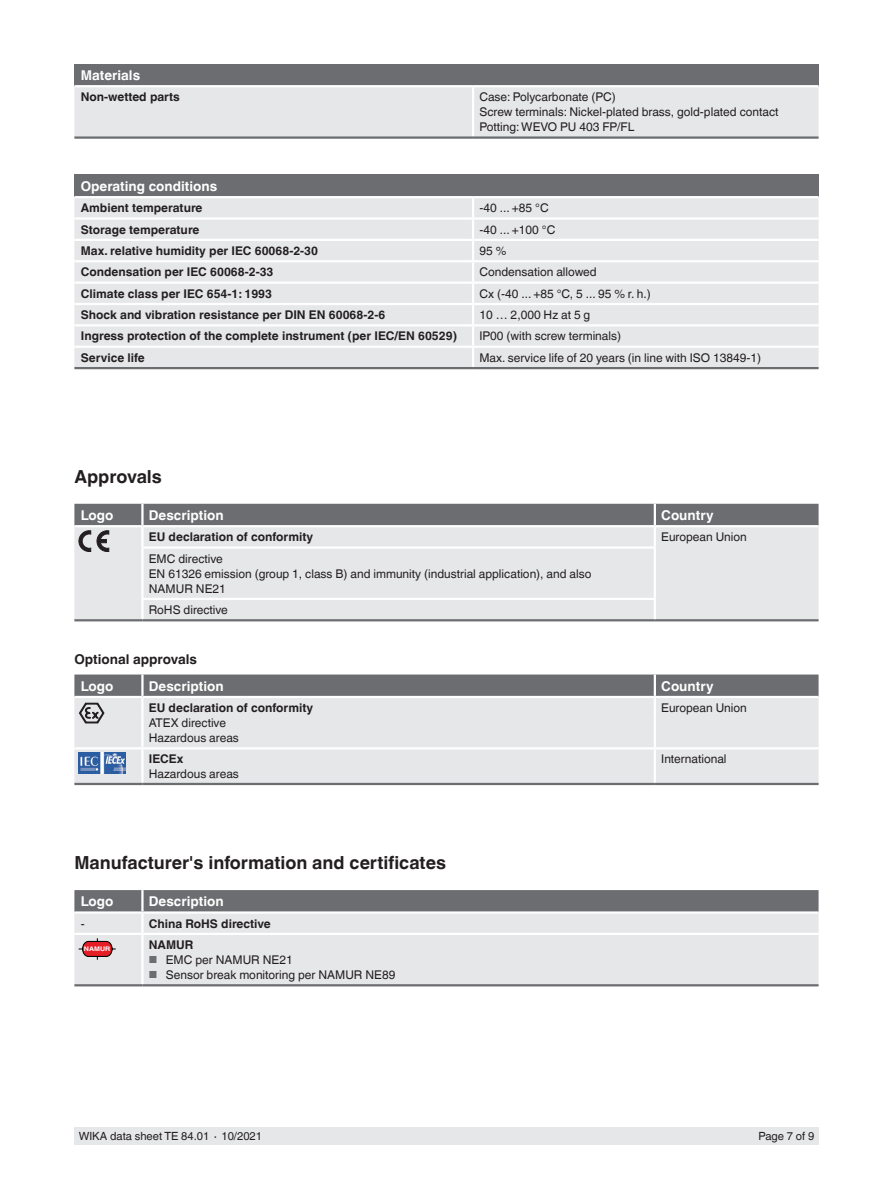
<style>
.page{position:relative;width:893px;height:1188px;background:#fff}
.page>*{position:absolute;margin:0;border:0;box-sizing:border-box;transform-origin:0 0}
.t1{font:700 18px "Helvetica World";color:#231f20}
.t2{font:700 13.5px "Helvetica World";color:#fff}
.t3{font:700 13.5px "Helvetica World";color:#231f20}
.t4{font:12px/15px "Helvetica World";color:#231f20}
.t5{font:700 12px/21.3px "Helvetica World";color:#231f20}
.t6{font:11.25px "Helvetica World";color:#231f20}
.t7{font:700 6.3px "Helvetica World";color:#fff;scale:1.12 1}
.s1{font-size:10.2px;color:#6c6d70}
</style>
<div class="page">
<div style="left:74px;top:1128px;width:745px;height:17px;background:#e6e7e9"></div>
<div style="left:74px;top:64px;width:745px;height:22px;background:#6c6d70"></div>
<div style="left:74px;top:87px;width:745px;height:49px;background:#e6e7e9"></div>
<hr style="left:74px;top:85px;width:399px;height:2px;background:#fff">
<hr style="left:473px;top:85px;width:346px;height:2px;background:#fff">
<hr style="left:472px;top:87px;width:2px;height:49px;background:#fff">
<hr style="left:74px;top:136px;width:399px;height:3px;background:#6c6d70">
<hr style="left:473px;top:136px;width:346px;height:3px;background:#6c6d70">
<div style="left:74px;top:175px;width:745px;height:22px;background:#6c6d70"></div>
<div style="left:74px;top:198px;width:745px;height:169px;background:#e6e7e9"></div>
<hr style="left:74px;top:196px;width:399px;height:2px;background:#fff">
<hr style="left:473px;top:196px;width:346px;height:2px;background:#fff">
<hr style="left:74px;top:239px;width:399px;height:2px;background:#fff">
<hr style="left:74px;top:260px;width:399px;height:2px;background:#fff">
<hr style="left:74px;top:324px;width:399px;height:3px;background:#fff">
<hr style="left:74px;top:217px;width:399px;height:3px;background:#fff">
<hr style="left:473px;top:217px;width:346px;height:3px;background:#fff">
<hr style="left:74px;top:367px;width:399px;height:2px;background:#6c6d70">
<hr style="left:473px;top:367px;width:346px;height:2px;background:#6c6d70">
<hr style="left:473px;top:239px;width:346px;height:2px;background:#fff">
<svg style="left:472px;top:198px;width:2px;height:62px"></svg>
<hr style="left:473px;top:260px;width:346px;height:2px;background:#fff">
<hr style="left:473px;top:324px;width:346px;height:3px;background:#fff">
<hr style="left:473px;top:346px;width:346px;height:2px;background:#fff">
<hr style="left:472px;top:262px;width:2px;height:20px;background:#fff">
<hr style="left:74px;top:282px;width:399px;height:2px;background:#fff">
<hr style="left:473px;top:282px;width:346px;height:2px;background:#fff">
<hr style="left:74px;top:303px;width:399px;height:2px;background:#fff">
<hr style="left:473px;top:303px;width:346px;height:2px;background:#fff">
<hr style="left:74px;top:346px;width:399px;height:2px;background:#fff">
<svg style="left:472px;top:284px;width:2px;height:83px"></svg>
<div style="left:74px;top:552px;width:745px;height:67px;background:#e6e7e9"></div>
<hr style="left:141px;top:598px;width:515px;height:2px;background:#fff">
<hr style="left:655px;top:619px;width:164px;height:2px;background:#6c6d70">
<hr style="left:141px;top:549px;width:3px;height:49px;background:#fff">
<hr style="left:141px;top:600px;width:3px;height:19px;background:#fff">
<hr style="left:654px;top:549px;width:2px;height:49px;background:#fff">
<svg style="left:654px;top:600px;width:2px;height:19px"></svg>
<hr style="left:74px;top:619px;width:68px;height:2px;background:#6c6d70">
<hr style="left:142px;top:619px;width:513px;height:2px;background:#6c6d70">
<div style="left:74px;top:675px;width:745px;height:21px;background:#6c6d70"></div>
<div style="left:74px;top:698px;width:745px;height:85px;background:#e6e7e9"></div>
<hr style="left:142px;top:747px;width:513px;height:2px;background:#fff">
<hr style="left:141px;top:749px;width:3px;height:34px;background:#fff">
<hr style="left:654px;top:749px;width:2px;height:34px;background:#fff">
<hr style="left:655px;top:747px;width:164px;height:2px;background:#fff">
<hr style="left:74px;top:747px;width:68px;height:2px;background:#fff">
<hr style="left:141px;top:698px;width:3px;height:20px;background:#fff">
<hr style="left:654px;top:698px;width:2px;height:20px;background:#fff">
<hr style="left:141px;top:718px;width:3px;height:29px;background:#fff">
<hr style="left:654px;top:718px;width:2px;height:29px;background:#fff">
<hr style="left:74px;top:783px;width:68px;height:2px;background:#6c6d70">
<hr style="left:142px;top:783px;width:513px;height:2px;background:#6c6d70">
<hr style="left:655px;top:783px;width:164px;height:2px;background:#6c6d70">
<hr style="left:141px;top:675px;width:3px;height:21px;background:#fff">
<hr style="left:654px;top:675px;width:2px;height:21px;background:#fff">
<div style="left:74px;top:890px;width:745px;height:21px;background:#6c6d70"></div>
<div style="left:74px;top:914px;width:745px;height:70px;background:#e6e7e9"></div>
<hr style="left:141px;top:935px;width:3px;height:49px;background:#fff">
<hr style="left:74px;top:984px;width:68px;height:2px;background:#6c6d70">
<hr style="left:142px;top:984px;width:677px;height:2px;background:#6c6d70">
<hr style="left:141px;top:914px;width:3px;height:19px;background:#fff">
<hr style="left:74px;top:933px;width:68px;height:2px;background:#fff">
<hr style="left:142px;top:933px;width:677px;height:2px;background:#fff">
<hr style="left:141px;top:890px;width:3px;height:21px;background:#fff">
<svg style="left:74px;top:504px;width:745px;height:48px;background:#b1b2b4"></svg>
<svg style="left:79px;top:703px;width:26px;height:21px"></svg>
<img style="left:79px;top:753px;width:46px;height:21px">
<svg style="left:79px;top:938px;width:37px;height:22px"></svg>
<p class="t2" style="left:81px;top:67px;width:61px">Materials</p>
<p class="t5" style="left:81px;top:86px;width:101px">Non-wetted parts</p>
<p class="t4" style="left:479px;top:90px;width:301px">Case: Polycarbonate (PC)<br>Screw terminals: Nickel-plated brass, gold-plated contact<br>Potting: WEVO PU 403 FP/FL</p>
<p class="t2" style="left:81px;top:178px;width:138px">Operating conditions</p>
<p class="t5" style="left:81px;top:197px;width:123px">Ambient temperature</p>
<p class="t4" style="left:479px;top:201px;width:71px">-40 ... +85 °C</p>
<p class="t5" style="left:81px;top:219px;width:120px">Storage temperature</p>
<p class="t4" style="left:479px;top:222px;width:77px">-40 ... +100 °C</p>
<p class="t5" style="left:81px;top:240px;width:239px">Max. relative humidity per IEC 60068-2-30</p>
<p class="t4" style="left:479px;top:243px;width:28px">95 %</p>
<p class="t5" style="left:81px;top:261px;width:194px">Condensation per IEC 60068-2-33</p>
<p class="t4" style="left:479px;top:265px;width:119px">Condensation allowed</p>
<p class="t5" style="left:81px;top:283px;width:193px">Climate class per IEC 654-1: 1993</p>
<p class="t4" style="left:479px;top:286px;width:173px">Cx (-40 ... +85 °C, 5 ... 95 % r. h.)</p>
<p class="t5" style="left:81px;top:304px;width:306px">Shock and vibration resistance per DIN EN 60068-2-6</p>
<p class="t4" style="left:479px;top:307px;width:112px">10 … 2,000 Hz at 5 g</p>
<p class="t5" style="left:81px;top:326px;width:378px">Ingress protection of the complete instrument (per IEC/EN 60529)</p>
<p class="t4" style="left:479px;top:329px;width:143px">IP00 (with screw terminals)</p>
<p class="t5" style="left:81px;top:347px;width:65px">Service life</p>
<p class="t4" style="left:479px;top:350px;width:283px">Max. service life of 20 years (in line with ISO 13849-1)</p>
<h1 class="t1" style="left:74px;top:466px;width:89px">Approvals</h1>
<p class="t2" style="left:81px;top:507px;width:34px">Logo</p>
<p class="t2" style="left:149px;top:507px;width:76px">Description</p>
<p class="t2" style="left:661px;top:507px;width:54px">Country</p>
<p class="t5" style="left:149px;top:526px;width:166px">EU declaration of conformity</p>
<p class="t4" style="left:661px;top:530px;width:87px">European Union</p>
<p class="t4" style="left:149px;top:551px;width:444px">EMC directive<br>EN 61326 emission (group 1, class B) and immunity (industrial application), and also<br>NAMUR NE21</p>
<p class="t4" style="left:149px;top:602px;width:81px">RoHS directive</p>
<p class="t3" style="left:74px;top:651px;width:124px">Optional approvals</p>
<p class="t2" style="left:81px;top:678px;width:34px">Logo</p>
<p class="t2" style="left:149px;top:678px;width:76px">Description</p>
<p class="t2" style="left:661px;top:678px;width:54px">Country</p>
<p class="t5" style="left:149px;top:697px;width:166px">EU declaration of conformity</p>
<p class="t4" style="left:149px;top:715px;width:92px">ATEX directive<br>Hazardous areas</p>
<p class="t4" style="left:661px;top:700px;width:87px">European Union</p>
<p class="t5" style="left:149px;top:749px;width:36px">IECEx</p>
<p class="t4" style="left:149px;top:766px;width:92px">Hazardous areas</p>
<h1 class="t1" style="left:74px;top:852px;width:373px">Manufacturer's information and certificates</h1>
<p class="t2" style="left:81px;top:894px;width:34px">Logo</p>
<p class="t2" style="left:149px;top:894px;width:76px">Description</p>
<p class="t4" style="left:81px;top:916px;width:5px">-</p>
<p class="t5" style="left:149px;top:913px;width:124px">China RoHS directive<br>NAMUR</p>
<p class="t4" style="left:149px;top:952px;width:145px"><span class="s1">■</span> EMC per NAMUR NE21</p>
<p class="t4" style="left:149px;top:967px;width:248px"><span class="s1">■</span> Sensor break monitoring per NAMUR NE89</p>
<p class="t7" style="left:84px;top:945px;width:25px">NAMUR</p>
<p class="t4" style="left:661px;top:752px;width:67px">International</p>
<p class="t6" style="left:79px;top:1130px;width:185px">WIKA data sheet TE 84.01 ∙ 10/2021</p>
<p class="t6" style="left:759px;top:1130px;width:57px">Page 7 of 9</p>
</div>
